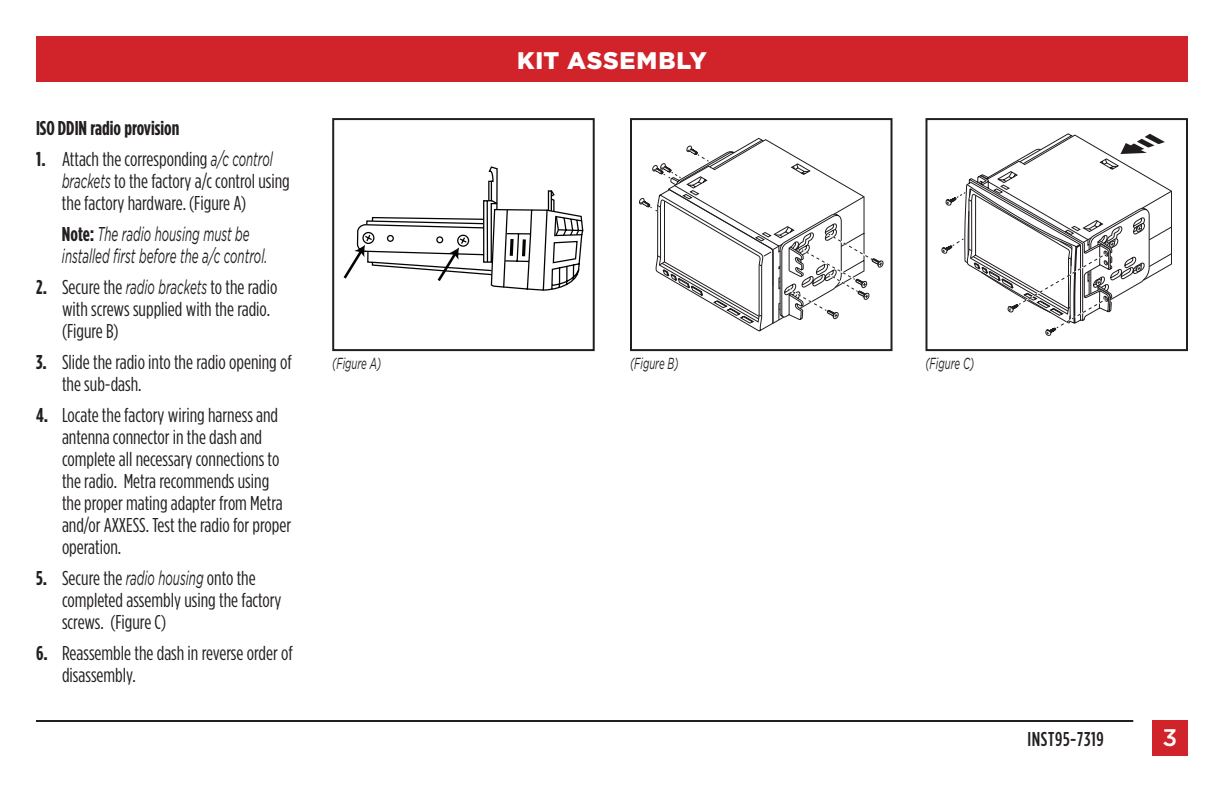
<style>
.page{position:relative;width:1224px;height:792px;background:#fff}
.page>*{position:absolute;margin:0;border:0;box-sizing:border-box;transform-origin:0 0}
.t1{font:900 24px "Gotham";letter-spacing:.03em;color:#fff}
.t2{font:500 24px "Gotham";color:#fff}
.t3{font:20px/22px "Gotham Condensed";color:#231f20}
.t4{font:italic 20px/22px "Gotham";color:#231f20;scale:.58 1}
.t5{font:700 20px "Gotham Condensed";color:#231f20}
.t6{font:500 20px "Gotham Condensed";letter-spacing:.03em;color:#231f20}
.t7{font:italic 16px "Gotham";color:#231f20;scale:.6 1}
.s1{font-weight:700}
.s2{font-family:"Gotham";font-style:italic}
.s3{font-family:"Gotham Condensed";font-weight:700;font-style:normal}
</style>
<div class="page">
<div style="left:36px;top:36px;width:1152px;height:45px;background:#d1232a"></div>
<hr style="left:36px;top:720px;width:1097px;height:2px;background:#231f20">
<div style="left:1152px;top:720px;width:36px;height:36px;background:#d1232a"></div>
<svg style="left:344px;top:166px;width:239px;height:125px"></svg>
<div style="left:332px;top:118px;width:263px;height:233px;border:2px solid #231f20"></div>
<svg style="left:639px;top:138px;width:244px;height:194px"></svg>
<div style="left:630px;top:118px;width:263px;height:233px;border:2px solid #231f20"></div>
<svg style="left:942px;top:134px;width:230px;height:202px"></svg>
<div style="left:925px;top:118px;width:263px;height:233px;border:2px solid #231f20"></div>
<p class="t5" style="left:36px;top:117px;width:145px">ISO DDIN radio provision</p>
<p class="t3" style="left:62px;top:148px;width:229px;text-indent:-26px"><span class="s1">1.</span> Attach the corresponding <span class="s2">a/c control brackets</span> to the factory a/c control using the factory hardware. (Figure A)</p>
<p class="t4" style="left:62px;top:223px;width:356px"><span class="s3">Note:</span> The radio housing must be installed first before the a/c control.</p>
<p class="t3" style="left:62px;top:276px;width:217px;text-indent:-26px"><span class="s1">2.</span> Secure the <span class="s2">radio brackets</span> to the radio with screws supplied with the radio. (Figure B)</p>
<p class="t3" style="left:62px;top:351px;width:231px;text-indent:-26px"><span class="s1">3.</span> Slide the radio into the radio opening of the sub-dash.</p>
<p class="t3" style="left:62px;top:404px;width:231px;text-indent:-26px"><span class="s1">4.</span> Locate the factory wiring harness and antenna connector in the dash and complete all necessary connections to the radio. Metra recommends using the proper mating adapter from Metra and/or AXXESS. Test the radio for proper operation.</p>
<p class="t3" style="left:62px;top:567px;width:221px;text-indent:-26px"><span class="s1">5.</span> Secure the <span class="s2">radio housing</span> onto the completed assembly using the factory screws. (Figure C)</p>
<p class="t3" style="left:62px;top:642px;width:232px;text-indent:-26px"><span class="s1">6.</span> Reassemble the dash in reverse order of disassembly.</p>
<p class="t1" style="left:517px;top:47px;width:191px">KIT ASSEMBLY</p>
<p class="t7" style="left:332px;top:355px;width:83px">(Figure A)</p>
<p class="t7" style="left:630px;top:355px;width:83px">(Figure B)</p>
<p class="t7" style="left:925px;top:355px;width:83px">(Figure C)</p>
<p class="t6" style="left:1027px;top:728px;width:78px">INST95-7319</p>
<p class="t2" style="left:1163px;top:724px;width:16px">3</p>
</div>
